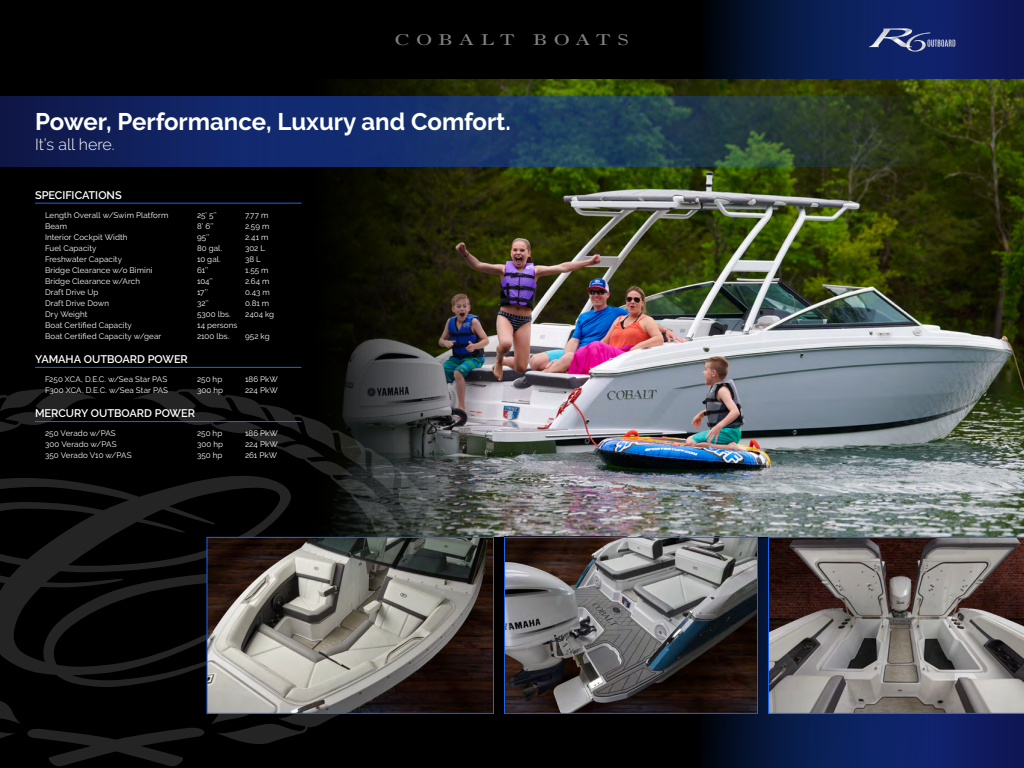
<style>
.page{position:relative;width:1024px;height:768px;background:#000}
.page>*{position:absolute;margin:0;border:0;box-sizing:border-box;transform-origin:0 0}
.Headline_2{font:700 24px "Raleway";color:#fff}
.sub-head{font:300 16px "Raleway";color:#fff}
.Headline_2-2{font:16px "Cobalt TT";letter-spacing:.365em;color:#808080}
.Spec_Head{font:600 11px "Raleway";letter-spacing:-.005em;color:#fff}
.Spec_List{font:8px "Raleway";letter-spacing:.015em;color:#fff}
</style>
<div class="page">
<svg style="left:700px;top:0;width:324px;height:80px;background:#0b1a4b"></svg>
<svg style="left:49px;top:736px;width:134px;height:31px"></svg>
<svg style="left:132px;top:389px;width:208px;height:359px"></svg>
<svg style="left:0;top:389px;width:97px;height:359px"></svg>
<svg style="left:0;top:469px;width:296px;height:218px"></svg>
<svg style="left:705px;top:538px;width:319px;height:230px;background:#0a1a4f"></svg>
<img style="left:302px;top:80px;width:722px;height:457px">
<svg style="left:0;top:97px;width:939px;height:70px;background:#1c3252"></svg>
<svg style="left:768px;top:537px;width:256px;height:177px;background:#756e6d"></svg>
<img style="left:506px;top:539px;width:250px;height:173px">
<div style="left:504px;top:537px;width:254px;height:177px;border:1px solid #1d62f0"></div>
<img style="left:208px;top:539px;width:284px;height:173px">
<div style="left:206px;top:537px;width:288px;height:177px;border:1px solid #1d62f0"></div>
<hr style="left:35px;top:203px;width:267px;height:1px;background:#1d62f0">
<hr style="left:35px;top:367px;width:267px;height:1px;background:#1d62f0">
<hr style="left:35px;top:421px;width:267px;height:1px;background:#1d62f0">
<svg style="left:869px;top:28px;width:86px;height:24px;background:#3f4e84"></svg>
<p class="Headline_2-2" style="left:395px;top:31px;width:236px">COBALT BOATS</p>
<p class="Headline_2" style="left:35px;top:108px;width:477px">Power, Performance, Luxury and Comfort.</p>
<p class="sub-head" style="left:35px;top:135px;width:81px">It’s all here.</p>
<p class="Spec_Head" style="left:35px;top:188px;width:88px">SPECIFICATIONS</p>
<p class="Spec_List" style="left:45px;top:210px;width:125px">Length Overall w/Swim Platform</p>
<p class="Spec_List" style="left:197px;top:210px;width:21px">25’ 5’’</p>
<p class="Spec_List" style="left:245px;top:210px;width:25px">7.77 m</p>
<p class="Spec_List" style="left:45px;top:221px;width:24px">Beam</p>
<p class="Spec_List" style="left:197px;top:221px;width:18px">8’ 6’’</p>
<p class="Spec_List" style="left:245px;top:221px;width:26px">2.59 m</p>
<p class="Spec_List" style="left:45px;top:232px;width:84px">Interior Cockpit Width</p>
<p class="Spec_List" style="left:197px;top:232px;width:14px">95’’</p>
<p class="Spec_List" style="left:245px;top:232px;width:25px">2.41 m</p>
<p class="Spec_List" style="left:45px;top:243px;width:53px">Fuel Capacity</p>
<p class="Spec_List" style="left:197px;top:243px;width:27px">80 gal.</p>
<p class="Spec_List" style="left:245px;top:243px;width:22px">302 L</p>
<p class="Spec_List" style="left:45px;top:254px;width:79px">Freshwater Capacity</p>
<p class="Spec_List" style="left:197px;top:254px;width:25px">10 gal.</p>
<p class="Spec_List" style="left:245px;top:254px;width:17px">38 L</p>
<p class="Spec_List" style="left:45px;top:265px;width:109px">Bridge Clearance w/o Bimini</p>
<p class="Spec_List" style="left:197px;top:265px;width:13px">61’’</p>
<p class="Spec_List" style="left:245px;top:265px;width:25px">1.55 m</p>
<p class="Spec_List" style="left:45px;top:276px;width:97px">Bridge Clearance w/Arch</p>
<p class="Spec_List" style="left:197px;top:276px;width:17px">104’’</p>
<p class="Spec_List" style="left:245px;top:276px;width:26px">2.64 m</p>
<p class="Spec_List" style="left:45px;top:287px;width:55px">Draft Drive Up</p>
<p class="Spec_List" style="left:197px;top:287px;width:13px">17’’</p>
<p class="Spec_List" style="left:245px;top:287px;width:26px">0.43 m</p>
<p class="Spec_List" style="left:45px;top:298px;width:66px">Draft Drive Down</p>
<p class="Spec_List" style="left:197px;top:298px;width:13px">32’’</p>
<p class="Spec_List" style="left:245px;top:298px;width:26px">0.81 m</p>
<p class="Spec_List" style="left:45px;top:309px;width:44px">Dry Weight</p>
<p class="Spec_List" style="left:197px;top:309px;width:35px">5300 lbs.</p>
<p class="Spec_List" style="left:245px;top:309px;width:31px">2404 kg</p>
<p class="Spec_List" style="left:45px;top:320px;width:88px">Boat Certified Capacity</p>
<p class="Spec_List" style="left:197px;top:320px;width:42px">14 persons</p>
<p class="Spec_List" style="left:45px;top:331px;width:118px">Boat Certified Capacity w/gear</p>
<p class="Spec_List" style="left:197px;top:331px;width:34px">2100 lbs.</p>
<p class="Spec_List" style="left:245px;top:331px;width:26px">952 kg</p>
<p class="Spec_Head" style="left:35px;top:353px;width:154px">YAMAHA OUTBOARD POWER</p>
<p class="Spec_List" style="left:45px;top:374px;width:124px">F250 XCA, D.E.C. w/Sea Star PAS</p>
<p class="Spec_List" style="left:197px;top:374px;width:27px">250 hp</p>
<p class="Spec_List" style="left:245px;top:374px;width:34px">186 PkW</p>
<p class="Spec_List" style="left:45px;top:385px;width:125px">F300 XCA, D.E.C. w/Sea Star PAS</p>
<p class="Spec_List" style="left:197px;top:385px;width:28px">300 hp</p>
<p class="Spec_List" style="left:245px;top:385px;width:34px">224 PkW</p>
<p class="Spec_Head" style="left:35px;top:407px;width:161px">MERCURY OUTBOARD POWER</p>
<p class="Spec_List" style="left:45px;top:429px;width:72px">250 Verado w/PAS</p>
<p class="Spec_List" style="left:197px;top:429px;width:27px">250 hp</p>
<p class="Spec_List" style="left:245px;top:429px;width:34px">186 PkW</p>
<p class="Spec_List" style="left:45px;top:440px;width:73px">300 Verado w/PAS</p>
<p class="Spec_List" style="left:197px;top:440px;width:28px">300 hp</p>
<p class="Spec_List" style="left:245px;top:440px;width:34px">224 PkW</p>
<p class="Spec_List" style="left:45px;top:451px;width:88px">350 Verado V10 w/PAS</p>
<p class="Spec_List" style="left:197px;top:451px;width:27px">350 hp</p>
<p class="Spec_List" style="left:245px;top:451px;width:34px">261 PkW</p>
</div>
